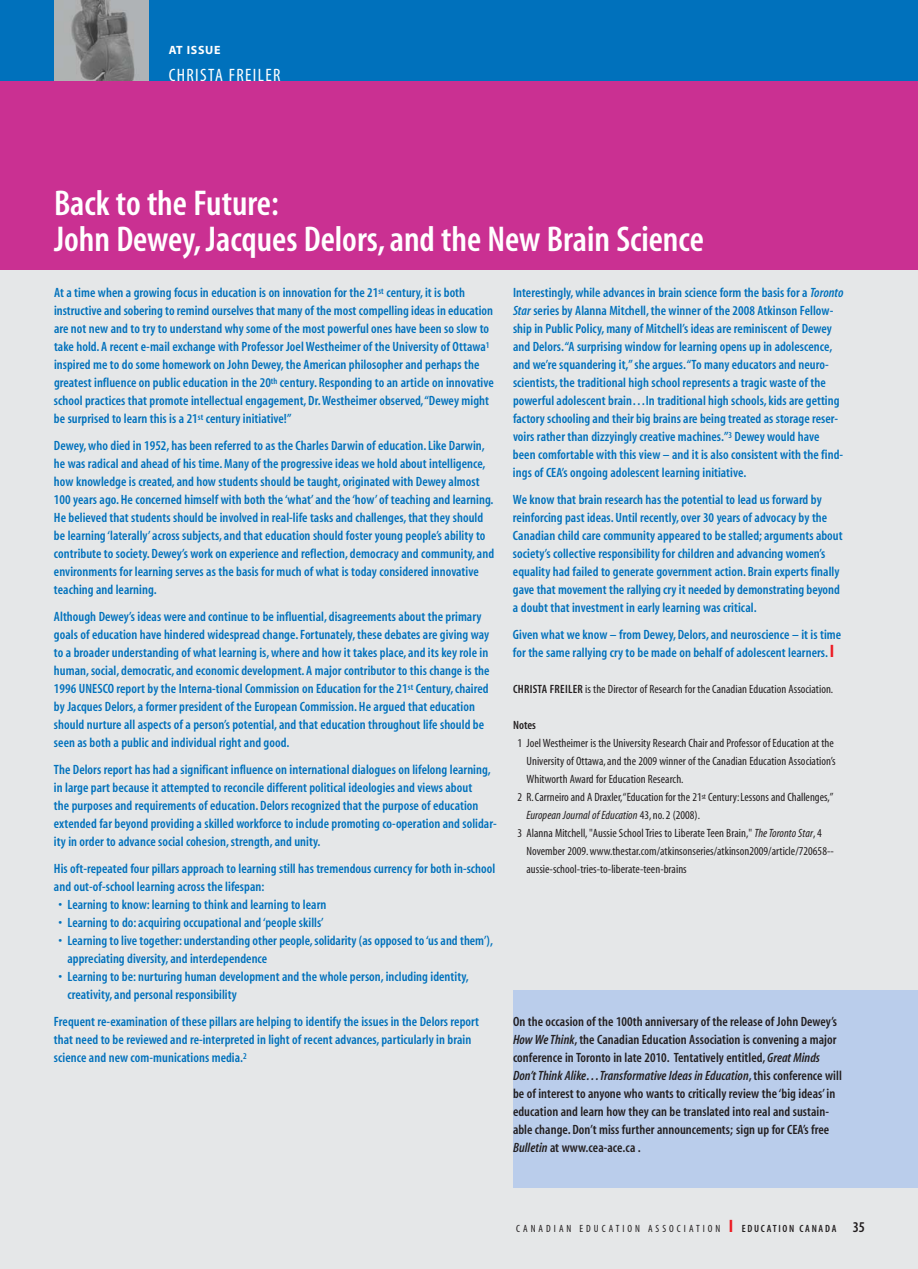
<style>
.page{position:relative;width:918px;height:1269px;background:#e5e7e8}
.page>*{position:absolute;margin:0;border:0;box-sizing:border-box;transform-origin:0 0}
.t1{font:600 condensed 36px/36px "Myriad";color:#fff}
.t2{font:condensed 18px "Myriad";letter-spacing:.075em;color:#fff}
.t3{font:600 condensed 13.5px/18px "Myriad";letter-spacing:.005em;color:#0071bc}
.t4{font:600 condensed 13.5px/18px "Myriad";letter-spacing:.005em;color:#231f20}
.t5{font:condensed 12px "Myriad";letter-spacing:.005em;color:#231f20}
.t6{font:italic condensed 12px "Myriad";letter-spacing:.005em;color:#231f20}
.t7{font:700 12px "Myriad";letter-spacing:.055em;color:#fff}
.t8{font:600 condensed 12px "Myriad";letter-spacing:.005em;color:#231f20}
.t9{font:condensed 10.5px "Myriad";letter-spacing:.29em;color:#231f20}
.s1{font-style:italic}
.s2{font-weight:700;font-size:18px;color:#ed1c24}
.s3{font-weight:600}
.s4{font-style:normal}
.s5{font-weight:600;font-size:15px}
</style>
<div class="page">
<div style="left:0;top:0;width:918px;height:270px;background:#ca3092"></div>
<div style="left:0;top:0;width:918px;height:81px;background:#0071bc"></div>
<img style="left:54px;top:0;width:94px;height:81px">
<div style="left:513px;top:990px;width:405px;height:198px;background:#bacdeb"></div>
<p class="t7" style="left:169px;top:45px;width:53px">AT ISSUE</p>
<p class="t2" style="left:169px;top:68px;width:113px">CHRISTA FREILER</p>
<p class="t1" style="left:54px;top:189px;width:652px">Back to the Future:<br>John Dewey, Jacques Delors, and the New Brain Science</p>
<p class="t3" style="left:54px;top:285px;width:441px">At a time when a growing focus in education is on innovation for the 21<sup>st</sup> century, it is both instructive and sobering to remind ourselves that many of the most compelling ideas in education are not new and to try to understand why some of the most powerful ones have been so slow to take hold. A recent e-mail exchange with Professor Joel Westheimer of the University of Ottawa<sup>1 </sup>inspired me to do some homework on John Dewey, the American philosopher and perhaps the greatest influence on public education in the 20<sup>th</sup> century. Responding to an article on innovative school practices that promote intellectual engagement, Dr. Westheimer observed, “Dewey might be surprised to learn this is a 21<sup>st</sup> century initiative!”</p>
<p class="t3" style="left:54px;top:438px;width:442px">Dewey, who died in 1952, has been referred to as the Charles Darwin of education. Like Darwin, he was radical and ahead of his time. Many of the progressive ideas we hold about intelligence, how knowledge is created, and how students should be taught, originated with Dewey almost 100 years ago. He concerned himself with both the ‘what’ and the ‘how’ of teaching and learning.<br>He believed that students should be involved in real-life tasks and challenges, that they should be learning ‘laterally’ across subjects, and that education should foster young people’s ability to contribute to society. Dewey’s work on experience and reflection, democracy and community, and environments for learning serves as the basis for much of what is today considered innovative teaching and learning.</p>
<p class="t3" style="left:54px;top:609px;width:437px">Although Dewey’s ideas were and continue to be influential, disagreements about the primary goals of education have hindered widespread change. Fortunately, these debates are giving way to a broader understanding of what learning is, where and how it takes place, and its key role in human, social, democratic, and economic development. A major contributor to this change is the 1996 UNESCO report by the Interna-tional Commission on Education for the 21<sup>st</sup> Century, chaired by Jacques Delors, a former president of the European Commission. He argued that education should nurture all aspects of a person’s potential, and that education throughout life should be seen as both a public and individual right and good.</p>
<p class="t3" style="left:54px;top:762px;width:444px">The Delors report has had a significant influence on international dialogues on lifelong learning, in large part because it attempted to reconcile different political ideologies and views about<br>the purposes and requirements of education. Delors recognized that the purpose of education extended far beyond providing a skilled workforce to include promoting co-operation and solidar&shy;ity in order to advance social cohesion, strength, and unity.</p>
<p class="t3" style="left:54px;top:861px;width:443px">His oft-repeated four pillars approach to learning still has tremendous currency for both in-school and out-of-school learning across the lifespan:</p>
<p class="t3" style="left:58px;top:897px;width:269px">• Learning to know: learning to think and learning to learn</p>
<p class="t3" style="left:58px;top:915px;width:267px">• Learning to do: acquiring occupational and ‘people skills’</p>
<p class="t3" style="left:67px;top:933px;width:427px;text-indent:-9px">• Learning to live together: understanding other people, solidarity (as opposed to ‘us and them’), appreciating diversity, and interdependence</p>
<p class="t3" style="left:67px;top:969px;width:403px;text-indent:-9px">• Learning to be: nurturing human development and the whole person, including identity, creativity, and personal responsibility</p>
<p class="t3" style="left:54px;top:1014px;width:427px">Frequent re-examination of these pillars are helping to identify the issues in the Delors report that need to be reviewed and re-interpreted in light of recent advances, particularly in brain science and new com-munications media.<sup>2</sup></p>
<p class="t3" style="left:513px;top:285px;width:332px">Interestingly, while advances in brain science form the basis for a <span class="s1">Toronto Star</span> series by Alanna Mitchell, the winner of the 2008 Atkinson Fellow&shy;ship in Public Policy, many of Mitchell’s ideas are reminiscent of Dewey and Delors. “A surprising window for learning opens up in adolescence, and we’re squandering it,” she argues. “To many educators and neuro&shy;scientists, the traditional high school represents a tragic waste of the powerful adolescent brain…In traditional high schools, kids are getting factory schooling and their big brains are being treated as storage reser&shy;voirs rather than dizzyingly creative machines.”<sup>3</sup> Dewey would have been comfortable with this view – and it is also consistent with the find&shy;ings of CEA’s ongoing adolescent learning initiative.</p>
<p class="t3" style="left:513px;top:492px;width:331px">We know that brain research has the potential to lead us forward by reinforcing past ideas. Until recently, over 30 years of advocacy by the Canadian child care community appeared to be stalled; arguments about society’s collective responsibility for children and advancing women’s equality had failed to generate government action. Brain experts finally gave that movement the rallying cry it needed by demonstrating beyond a doubt that investment in early learning was critical.</p>
<p class="t3" style="left:513px;top:627px;width:330px">Given what we know – from Dewey, Delors, and neuroscience – it is time for the same rallying cry to be made on behalf of adolescent learners. <span class="s2">I</span></p>
<p class="t5" style="left:513px;top:685px;width:322px"><span class="s3">CHRISTA FREILER</span> is the Director of Research for the Canadian Education Association.</p>
<p class="t8" style="left:513px;top:721px;width:25px">Notes</p>
<p class="t5" style="left:517px;top:739px;width:318px">1 Joel Westheimer is the University Research Chair and Professor of Education at the</p>
<p class="t5" style="left:526px;top:757px;width:311px">University of Ottawa, and the 2009 winner of the Canadian Education Association’s</p>
<p class="t5" style="left:526px;top:775px;width:159px">Whitworth Award for Education Research.</p>
<p class="t5" style="left:517px;top:793px;width:318px">2 R. Carrneiro and A Draxler, “Education for the 21<sup>st</sup> Century: Lessons and Challenges,”</p>
<p class="t6" style="left:526px;top:811px;width:175px">European Journal of Education <span class="s4">43, no. 2 (2008).</span></p>
<p class="t5" style="left:517px;top:829px;width:306px">3 Alanna Mitchell, "Aussie School Tries to Liberate Teen Brain," <span class="s1">The Toronto Star</span>, 4</p>
<p class="t5" style="left:526px;top:847px;width:309px">November 2009. www.thestar.com/atkinsonseries/atkinson2009/article/720658--</p>
<p class="t5" style="left:526px;top:865px;width:162px">aussie-school-tries-to-liberate-teen-brains</p>
<p class="t4" style="left:513px;top:1014px;width:330px">On the occasion of the 100th anniversary of the release of John Dewey’s <span class="s1">How We Think</span>, the Canadian Education Association is convening a major conference in Toronto in late 2010. Tentatively entitled, <span class="s1">Great Minds Don’t Think Alike…Transformative Ideas in Education</span>, this conference will be of interest to anyone who wants to critically review the ‘big ideas’ in education and learn how they can be translated into real and sustain&shy;able change. Don’t miss further announcements; sign up for CEA’s free <span class="s1">Bulletin</span> at www.cea-ace.ca .</p>
<p class="t9" style="left:516px;top:1225px;width:350px">CANADIAN EDUCATION ASSOCIATION <span class="s2">I</span> <span class="s3">EDUCATION CANADA</span> <span class="s5">35</span></p>
</div>
